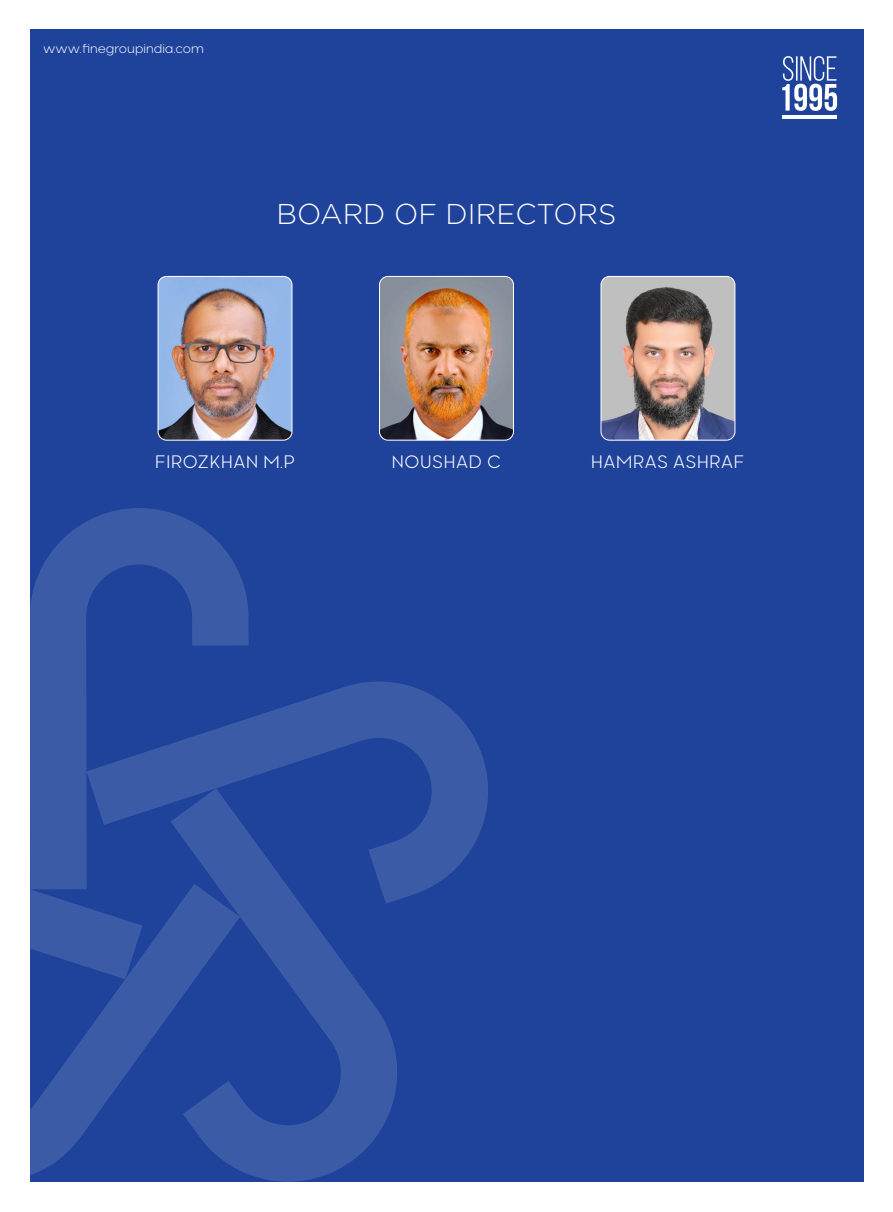
<style>
.page{position:relative;width:893px;height:1212px;background:#fff}
.page>*{position:absolute;margin:0;border:0;box-sizing:border-box;transform-origin:0 0}
.t1{font:300 28.5px "Gotham";color:#fff}
.t2{font:300 18px "Neometric";color:#fff}
.t3{font:300 12px "Neometric";color:#fff}
</style>
<div class="page">
<div style="left:30px;top:30px;width:833px;height:1152px;background:#1f439b"></div>
<svg style="left:240px;top:903px;width:157px;height:279px"></svg>
<svg style="left:30px;top:903px;width:210px;height:272px"></svg>
<svg style="left:30px;top:889px;width:112px;height:90px"></svg>
<svg style="left:30px;top:508px;width:219px;height:381px;fill:#3b5ba7"></svg>
<svg style="left:86px;top:678px;width:402px;height:225px"></svg>
<img style="left:601px;top:276px;width:134px;height:164px">
<div style="left:601px;top:276px;width:134px;height:164px;border:1px solid #fff;border-radius:9px"></div>
<img style="left:379px;top:276px;width:134px;height:164px">
<div style="left:379px;top:276px;width:135px;height:164px;border:1px solid #fff;border-radius:9px"></div>
<svg style="left:782px;top:56px;width:55px;height:55px"></svg>
<hr style="left:782px;top:115px;width:54px;height:4px;background:#fff">
<img style="left:158px;top:276px;width:134px;height:164px">
<div style="left:158px;top:276px;width:134px;height:164px;border:1px solid #fff;border-radius:9px"></div>
<p class="t3" style="left:43px;top:41px;width:162px">www.finegroupindia.com</p>
<p class="t1" style="left:277px;top:198px;width:341px">BOARD OF DIRECTORS</p>
<p class="t2" style="left:155px;top:449px;width:142px">FIROZKHAN M.P</p>
<p class="t2" style="left:392px;top:449px;width:111px">NOUSHAD C</p>
<p class="t2" style="left:591px;top:449px;width:155px">HAMRAS ASHRAF</p>
</div>
